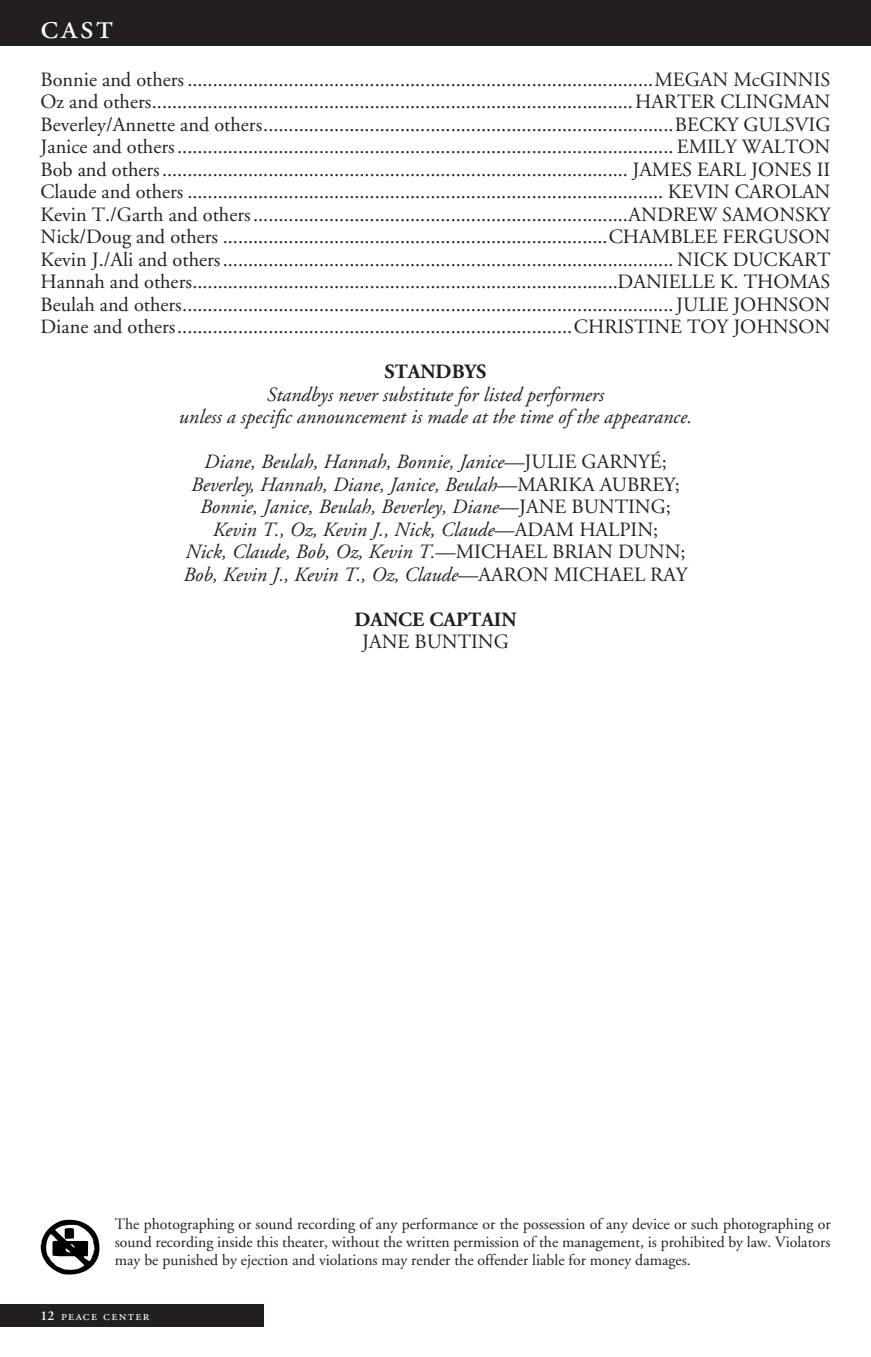
<style>
.page{position:relative;width:871px;height:1357px;background:#fff}
.page>*{position:absolute;margin:0;border:0;box-sizing:border-box;transform-origin:0 0}
.t1{font:36px "Adobe Garamond Exp";color:#fff}
.t2{font:20.25px "Adobe Garamond";color:#231f20}
.t3{font:italic 20.25px/22.5px "Adobe Garamond";color:#231f20;text-align:center}
.t4{font:700 20.25px "Adobe Garamond";color:#231f20}
.BIO{font:15.75px/18px "Adobe Garamond";color:#231f20;text-align:justify}
.t5{font:13.5px "Adobe Garamond Exp";letter-spacing:.1em;color:#fff}
.s1{font-style:normal}
.s2{font-family:"Adobe Garamond";font-weight:600}
</style>
<div class="page">
<div style="left:0;top:0;width:871px;height:46px;background:#231f20"></div>
<svg style="left:41px;top:1219px;width:59px;height:56px"></svg>
<div style="left:0;top:1304px;width:263px;height:23px;background:#231f20"></div>
<p class="t1" style="left:40px;top:13px;width:74px">cast</p>
<p class="t2" style="left:40px;top:68px;width:791px">Bonnie and others ............................................................................................MEGAN McGINNIS</p>
<p class="t2" style="left:41px;top:91px;width:791px">Oz and others...............................................................................................HARTER CLINGMAN</p>
<p class="t2" style="left:41px;top:113px;width:791px">Beverley/Annette and others.................................................................................BECKY GULSVIG</p>
<p class="t2" style="left:41px;top:136px;width:791px">Janice and others.................................................................................................. EMILY WALTON</p>
<p class="t2" style="left:41px;top:158px;width:791px">Bob and others............................................................................................ JAMES EARL JONES II</p>
<p class="t2" style="left:41px;top:181px;width:791px">Claude and others .............................................................................................. KEVIN CAROLAN</p>
<p class="t2" style="left:41px;top:203px;width:791px">Kevin T./Garth and others..........................................................................ANDREW SAMONSKY</p>
<p class="t2" style="left:41px;top:226px;width:791px">Nick/Doug and others ............................................................................CHAMBLEE FERGUSON</p>
<p class="t2" style="left:41px;top:248px;width:791px">Kevin J./Ali and others......................................................................................... NICK DUCKART</p>
<p class="t2" style="left:41px;top:271px;width:791px">Hannah and others....................................................................................DANIELLE K. THOMAS</p>
<p class="t2" style="left:41px;top:293px;width:791px">Beulah and others.................................................................................................JULIE JOHNSON</p>
<p class="t2" style="left:41px;top:316px;width:791px">Diane and others..............................................................................CHRISTINE TOY JOHNSON</p>
<p class="t4" style="left:384px;top:361px;width:103px">STANDBYS</p>
<p class="t3" style="left:267px;top:384px;width:339px">Standbys never substitute for listed performers</p>
<p class="t3" style="left:179px;top:406px;width:515px">unless a specific announcement is made at the time of the appearance.</p>
<p class="t3" style="left:183px;top:451px;width:505px">Diane, Beulah, Hannah, Bonnie, Janice<span class="s1">—JULIE GARNYÉ; </span>Beverley, Hannah, Diane, Janice, Beulah<span class="s1">—MARIKA AUBREY; </span>Bonnie, Janice, Beulah, Beverley, Diane<span class="s1">—JANE BUNTING; </span>Kevin T., Oz, Kevin J., Nick, Claude<span class="s1">—ADAM HALPIN;<br></span>Nick, Claude, Bob, Oz, Kevin T.<span class="s1">—MICHAEL BRIAN DUNN; </span>Bob, Kevin J., Kevin T., Oz, Claude<span class="s1">—AARON MICHAEL RAY</span></p>
<p class="t4" style="left:354px;top:608px;width:164px">DANCE CAPTAIN</p>
<p class="t2" style="left:362px;top:631px;width:148px">JANE BUNTING</p>
<p class="BIO" style="left:115px;top:1216px;width:717px">The photographing or sound recording of any performance or the possession of any device or such photographing or sound recording inside this theater, without the written permission of the management, is prohibited by law. Violators may be punished by ejection and violations may render the offender liable for money damages.</p>
<p class="t5" style="left:40px;top:1310px;width:110px"><span class="s2">12</span> peace center</p>
</div>
